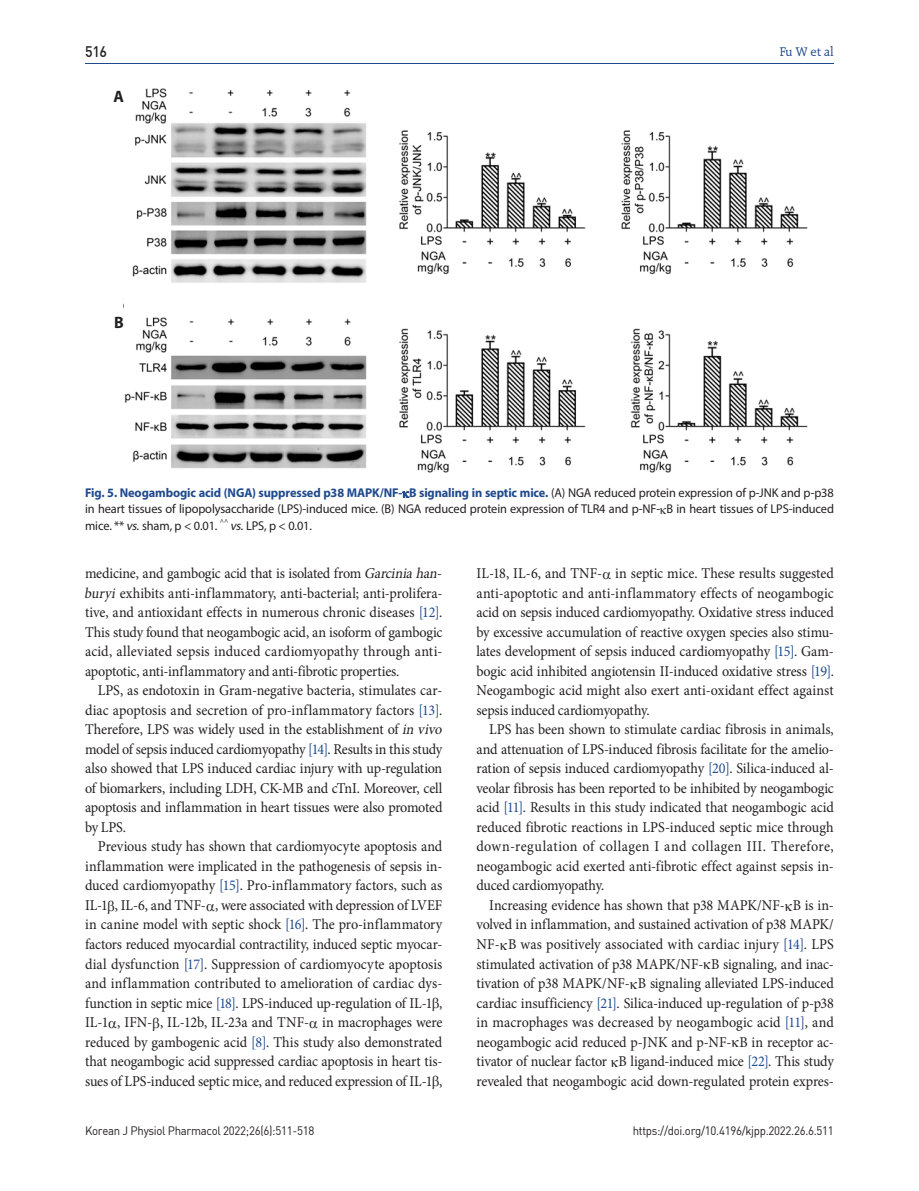
<style>
.page{position:relative;width:919px;height:1191px;background:#fff}
.page>*{position:absolute;margin:0;border:0;box-sizing:border-box;transform-origin:0 0}
.t1{font:700 16.5px "Myriad Pro";color:#231f20}
.t2{font:15px/19.5px "Minion Pro";letter-spacing:-.01em;color:#231f20;text-align:justify;scale:.94 1}
.t3{font:15px "Dinmed";color:#231f20;scale:.95 1}
.t4{font:13.5px "Raleigh BT";color:#204a8e}
.t5{font:12.75px/16.5px "Myriad Pro";letter-spacing:-.01em;color:#231f20;text-align:justify}
.t6{font:12px "Dinreg";letter-spacing:-.025em;color:#231f20;scale:.95 1}
.t7{font:7.5px "Myriad Pro";color:#231f20}
.s1{font-weight:700;color:#204a8e}
.s2{font-style:italic}
.s3{color:#204a8e}
</style>
<div class="page">
<hr style="left:85px;top:64px;width:748px;height:1px;background:#204a8e">
<img style="left:124px;top:88px;width:684px;height:385px">
<div style="left:108px;top:85px;width:22px;height:23px;background:#fff"></div>
<div style="left:108px;top:311px;width:22px;height:23px;background:#fff"></div>
<p class="t3" style="left:85px;top:42px;width:25px">516</p>
<p class="t1" style="left:114px;top:86px;width:12px">A</p>
<p class="t1" style="left:114px;top:312px;width:11px">B</p>
<p class="t4" style="left:779px;top:43px;width:56px">Fu W et al</p>
<p class="t5" style="left:85px;top:484px;width:750px"><span class="s1">Fig. 5. Neogambogic acid (NGA) suppressed p38 MAPK/NF- B signaling in septic mice.</span> (A) NGA reduced protein expression of p-JNK and p-p38 in heart tissues of lipopolysaccharide (LPS)-induced mice. (B) NGA reduced protein expression of TLR4 and p-NF- B in heart tissues of LPS-induced mice. ** <span class="s2">vs.</span>sham, p &lt; 0.01.</p>
<p class="t7" style="left:220px;top:516px;width:10px">^^</p>
<p class="t5" style="left:230px;top:517px;width:83px"><span class="s2">vs.</span>LPS, p &lt; 0.01.</p>
<p class="t2" style="left:84px;top:564px;width:385px;text-align:left">medicine, and gambogic acid that is isolated from <span class="s2">Garciniahan&shy;buryi</span> exhibits anti-inflammatory, anti-bacterial; anti-prolifera&shy;tive, and antioxidant effects in numerous chronic diseases <span class="s3">[12]</span>.<br>This study found that neogambogic acid, an isoform of gambogic acid, alleviated sepsis induced cardiomyopathy through anti&shy;apoptotic, anti-inflammatory and anti-fibrotic properties.</p>
<p class="t2" style="left:85px;top:681px;width:384px;text-align:left;text-indent:13px">LPS, as endotoxin in Gram-negative bacteria, stimulates car&shy;diac apoptosis and secretion of pro-inflammatory factors <span class="s3">[13]</span>.<br>Therefore, LPS was widely used in the establishment of <span class="s2">in vivo </span>model of sepsis induced cardiomyopathy <span class="s3">[14]</span>. Results in this study also showed that LPS induced cardiac injury with up-regulation of biomarkers, including LDH, CK-MB and cTnI. Moreover, cell apoptosis and inflammation in heart tissues were also promoted by LPS.</p>
<p class="t2" style="left:85px;top:837px;width:381px;text-indent:13px">Previous study has shown that cardiomyocyte apoptosis and inflammation were implicated in the pathogenesis of sepsis in&shy;duced cardiomyopathy <span class="s3">[15]</span>. Pro-inflammatory factors, such as IL-1 , IL-6, and TNF- , were associated with depression of LVEF in canine model with septic shock <span class="s3">[16]</span>. The pro-inflammatory factors reduced myocardial contractility, induced septic myocar&shy;dial dysfunction <span class="s3">[17]</span>. Suppression of cardiomyocyte apoptosis and inflammation contributed to amelioration of cardiac dys&shy;function in septic mice <span class="s3">[18]</span>. LPS-induced up-regulation of IL-1 , IL-1 , IFN- , IL-12b, IL-23a and TNF- in macrophages were reduced by gambogenic acid <span class="s3">[8]</span>. This study also demonstrated that neogambogic acid suppressed cardiac apoptosis in heart tis&shy;sues of LPS-induced septic mice, and reduced expression of IL-1 ,</p>
<p class="t2" style="left:476px;top:564px;width:382px">IL-18, IL-6, and TNF- in septic mice. These results suggested anti-apoptotic and anti-inflammatory effects of neogambogic acid on sepsis induced cardiomyopathy. Oxidative stress induced by excessive accumulation of reactive oxygen species also stimu&shy;lates development of sepsis induced cardiomyopathy <span class="s3">[15]</span>. Gam&shy;bogic acid inhibited angiotensin II‑induced oxidative stress <span class="s3">[19]</span>.<br>Neogambogic acid might also exert anti-oxidant effect against sepsis induced cardiomyopathy.</p>
<p class="t2" style="left:476px;top:720px;width:382px;text-indent:13px">LPS has been shown to stimulate cardiac fibrosis in animals, and attenuation of LPS-induced fibrosis facilitate for the amelio&shy;ration of sepsis induced cardiomyopathy <span class="s3">[20]</span>. Silica-induced al&shy;veolar fibrosis has been reported to be inhibited by neogambogic acid <span class="s3">[11]</span>. Results in this study indicated that neogambogic acid reduced fibrotic reactions in LPS-induced septic mice through down-regulation of collagen I and collagen III. Therefore, neogambogic acid exerted anti-fibrotic effect against sepsis in&shy;duced cardiomyopathy.</p>
<p class="t2" style="left:476px;top:895px;width:381px;text-indent:13px">Increasing evidence has shown that p38 MAPK/NF- B is in&shy;volved in inflammation, and sustained activation of p38 MAPK/ NF- B was positively associated with cardiac injury <span class="s3">[14]</span>. LPS stimulated activation of p38 MAPK/NF- B signaling, and inac&shy;tivation of p38 MAPK/NF- B signaling alleviated LPS-induced cardiac insufficiency <span class="s3">[21]</span>. Silica-induced up-regulation of p-p38 in macrophages was decreased by neogambogic acid <span class="s3">[11]</span>, and neogambogic acid reduced p-JNK and p-NF- B in receptor ac&shy;tivator of nuclear factor B ligand-induced mice <span class="s3">[22]</span>. This study revealed that neogambogic acid down-regulated protein expres-</p>
<p class="t6" style="left:85px;top:1123px;width:243px">Korean J Physiol Pharmacol 2022;26(6):511-518</p>
<p class="t6" style="left:632px;top:1123px;width:213px">https://doi.org/10.4196/kjpp.2022.26.6.511</p>
</div>
